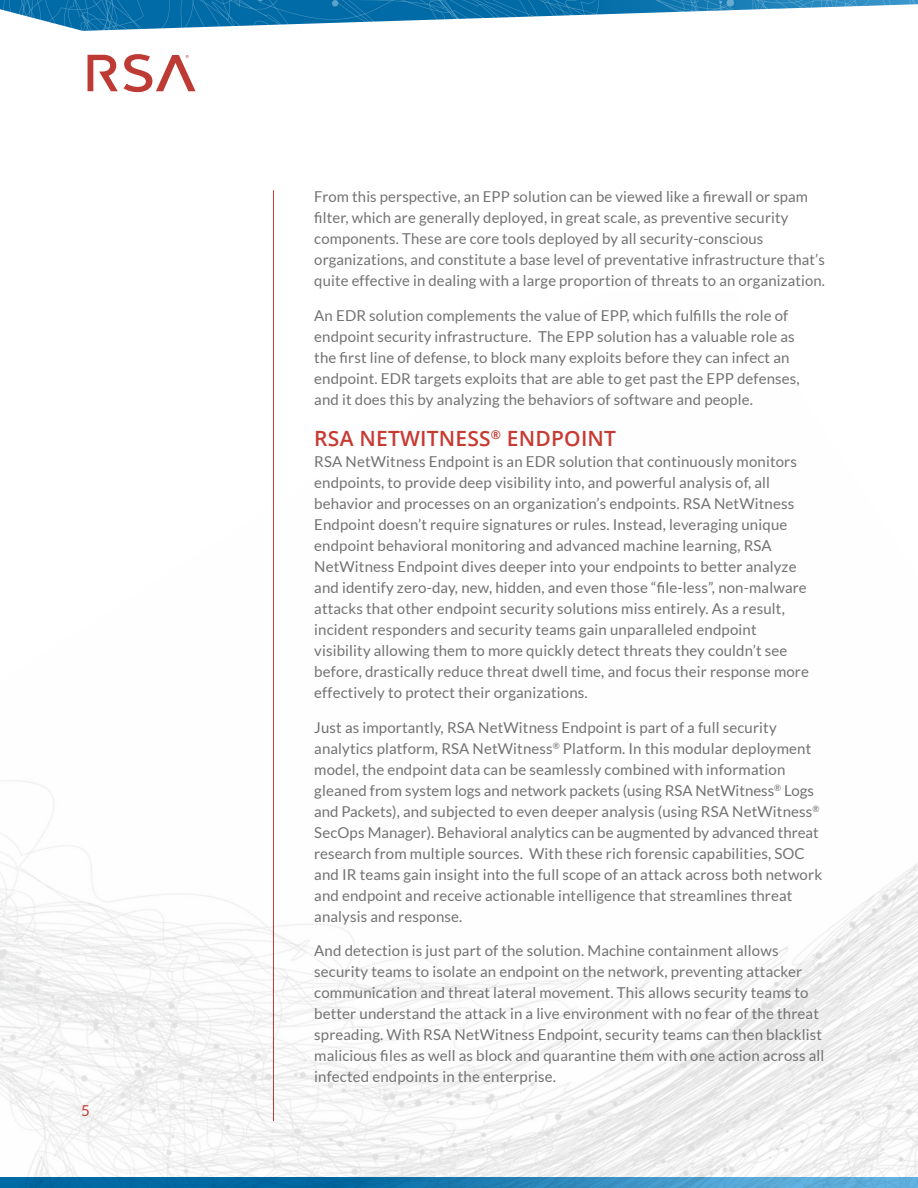
<style>
.page{position:relative;width:918px;height:1188px;background:#fff}
.page>*{position:absolute;margin:0;border:0;box-sizing:border-box;transform-origin:0 0}
.Body_Red_Subhead{font:600 21px "Open Sans";letter-spacing:.01em;color:#c73a32}
.Body_Paragraph{font:15px/21px "Lato";letter-spacing:.01em;color:#717271}
.t1{font:15px "Lato";color:#c73a32}
</style>
<div class="page">
<img style="left:0;top:780px;width:918px;height:408px">
<svg style="left:88px;top:54px;width:108px;height:38px"></svg>
<img style="left:0;top:0;width:918px;height:31px">
<hr style="left:273px;top:190px;width:1px;height:931px;background:#c73a32">
<p class="t1" style="left:81px;top:1103px;width:10px">5</p>
<p class="Body_Paragraph" style="left:314px;top:186px;width:512px">From this perspective, an EPP solution can be viewed like a firewall or spam filter, which are generally deployed, in great scale, as preventive security components. These are core tools deployed by all security-conscious organizations, and constitute a base level of preventative infrastructure that’s quite effective in dealing with a large proportion of threats to an organization.</p>
<p class="Body_Paragraph" style="left:314px;top:305px;width:487px">An EDR solution complements the value of EPP, which fulfills the role of endpoint security infrastructure. The EPP solution has a valuable role as the first line of defense, to block many exploits before they can infect an endpoint. EDR targets exploits that are able to get past the EPP defenses, and it does this by analyzing the behaviors of software and people.</p>
<p class="Body_Red_Subhead" style="left:314px;top:424px;width:303px">RSA NETWITNESS<sup>®</sup> ENDPOINT</p>
<p class="Body_Paragraph" style="left:314px;top:451px;width:496px">RSA NetWitness Endpoint is an EDR solution that continuously monitors endpoints, to provide deep visibility into, and powerful analysis of, all behavior and processes on an organization’s endpoints. RSA NetWitness Endpoint doesn’t require signatures or rules. Instead, leveraging unique endpoint behavioral monitoring and advanced machine learning, RSA NetWitness Endpoint dives deeper into your endpoints to better analyze and identify zero-day, new, hidden, and even those “file-less”, non-malware attacks that other endpoint security solutions miss entirely. As a result, incident responders and security teams gain unparalleled endpoint visibility allowing them to more quickly detect threats they couldn’t see before, drastically reduce threat dwell time, and focus their response more effectively to protect their organizations.</p>
<p class="Body_Paragraph" style="left:314px;top:716px;width:509px">Just as importantly, RSA NetWitness Endpoint is part of a full security analytics platform, RSA NetWitness<sup>®</sup> Platform. In this modular deployment model, the endpoint data can be seamlessly combined with information gleaned from system logs and network packets (using RSA NetWitness<sup>®</sup> Logs and Packets), and subjected to even deeper analysis (using RSA NetWitness<sup>® </sup>SecOps Manager). Behavioral analytics can be augmented by advanced threat research from multiple sources. With these rich forensic capabilities, SOC and IR teams gain insight into the full scope of an attack across both network and endpoint and receive actionable intelligence that streamlines threat analysis and response.</p>
<p class="Body_Paragraph" style="left:314px;top:940px;width:512px">And detection is just part of the solution. Machine containment allows security teams to isolate an endpoint on the network, preventing attacker communication and threat lateral movement. This allows security teams to better understand the attack in a live environment with no fear of the threat spreading. With RSA NetWitness Endpoint, security teams can then blacklist malicious files as well as block and quarantine them with one action across all infected endpoints in the enterprise.</p>
</div>
